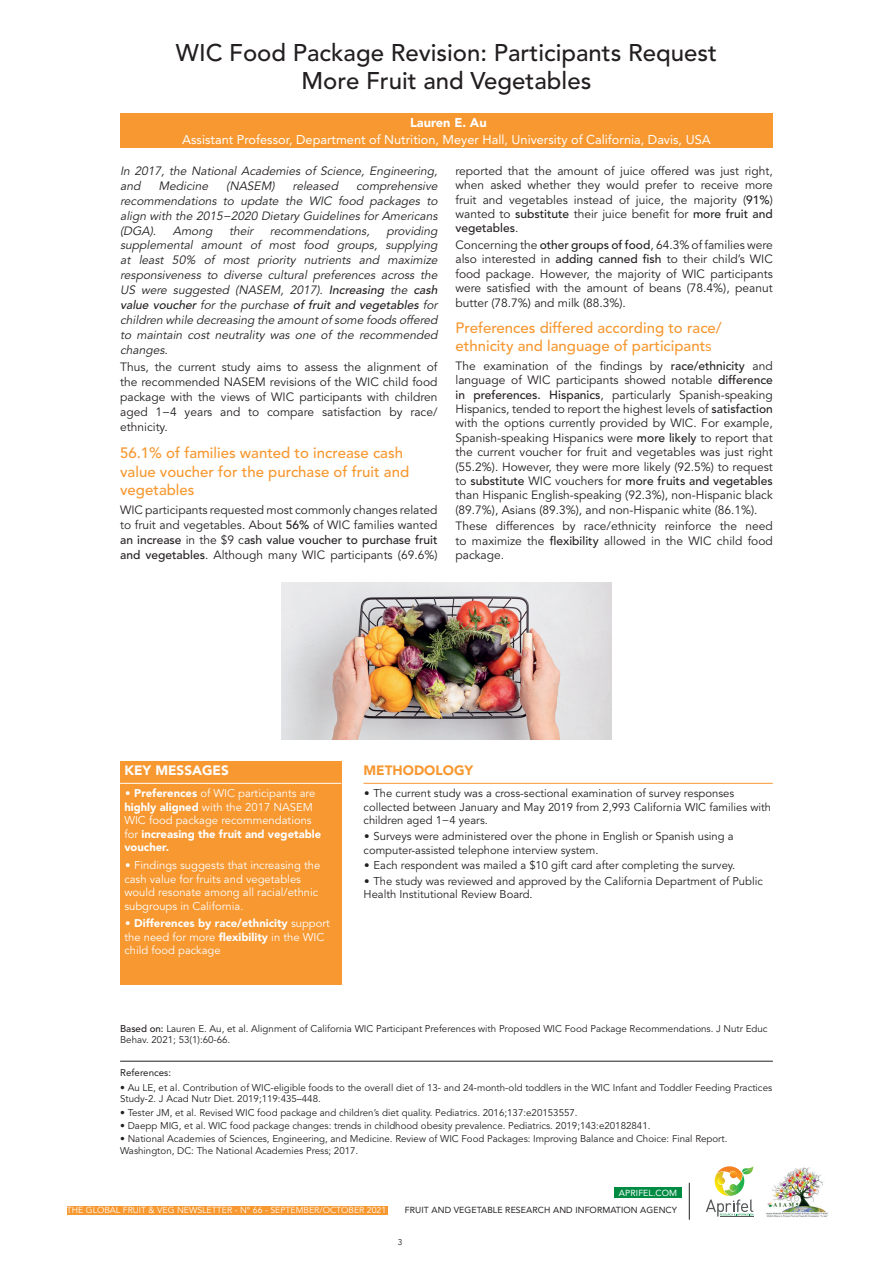
<style>
.page{position:relative;width:893px;height:1263px;background:#fff}
.page>*{position:absolute;margin:0;border:0;box-sizing:border-box;transform-origin:0 0}
.t1{font:500 24px/28.8px "Avenir LT Std";color:#231f20;text-align:center}
.t2{font:500 15px/18.6px "Avenir LT Std";color:#f79831}
.t3{font:900 13.5px "Avenir LT Std";color:#fff}
.t4{font:900 13.5px "Avenir LT Std";color:#f79831}
.t5{font:12.75px "Avenir LT Std";color:#fff}
.t6{font:900 12.75px "Avenir LT Std";color:#fff}
.t7{font:12px/14.4px "Avenir LT Std";color:#231f20;text-align:justify}
.t8{font:italic 12px/15px "Avenir LT Std";color:#231f20}
.t9{font:11.25px/13.5px "Avenir LT Std";color:#231f20}
.t10{font:11.25px/13.5px "Avenir LT Std";color:#fff}
.t11{font:9.75px/11.7px "Avenir LT Std";color:#231f20}
.t12{font:9.75px "Avenir LT Std";color:#231f20}
.t13{font:8.7px "Avenir LT Std";color:#fff}
.t14{font:8.7px "Avenir LT Std";letter-spacing:.01em;color:#231f20}
.t15{font:8.7px "Avenir LT Std";letter-spacing:.01em;color:#fff}
.t16{font:8.4px "Avenir LT Std";color:#231f20}
.s1{font-weight:500}
.s2{font-weight:400}
.s3{font-family:"Optima LT Std"}
.s4{font-weight:900}
</style>
<div class="page">
<div style="left:67px;top:1206px;width:320px;height:8px;background:#f79831"></div>
<div style="left:614px;top:1187px;width:68px;height:10px;background:#008b43"></div>
<hr style="left:689px;top:1183px;width:1px;height:37px;background:#231f20">
<hr style="left:720px;top:1216px;width:33px;height:1px;background:#57585a">
<svg style="left:706px;top:1166px;width:47px;height:50px"></svg>
<img style="left:766px;top:1167px;width:63px;height:51px">
<div style="left:120px;top:114px;width:653px;height:34px;background:#f79831"></div>
<div style="left:120px;top:761px;width:221px;height:223px;background:#f79831"></div>
<hr style="left:120px;top:783px;width:221px;height:1px;background:#fff">
<hr style="left:364px;top:783px;width:409px;height:1px;background:#f79831">
<hr style="left:120px;top:1061px;width:653px;height:1px;background:#231f20">
<img style="left:282px;top:583px;width:329px;height:157px">
<h1 class="t1" style="left:176px;top:39px;width:543px">WIC Food Package Revision: Participants Request<br>More Fruit and Vegetables</h1>
<p class="t6" style="left:410px;top:115px;width:78px">Lauren E. Au</p>
<p class="t5" style="left:182px;top:133px;width:530px">Assistant Professor, Department of Nutrition, Meyer Hall, University of California, Davis, USA</p>
<p class="t8" style="left:120px;top:163px;width:321px">In 2017, the National Academies of Science, Engineering, and</p>
<p class="t7" style="left:455px;top:164px;width:319px">reported that the amount of juice offered was just right, when asked whether they would prefer to receive more fruit and vegetables instead of juice, the majority (<span class="s1">91%</span>) wanted to <span class="s1">substitute</span> their juice benefit for <span class="s1">more fruit and vegetables</span>.</p>
<p class="t7" style="left:455px;top:238px;width:319px">Concerning the <span class="s1">other groups of food</span>, 64.3% of families were also interested in <span class="s1">adding canned fish</span> to their child’s WIC food package. However, the majority of WIC participants were satisfied with the amount of beans (78.4%), peanut butter (78.7%) and milk (88.3%).</p>
<p class="t2" style="left:455px;top:319px;width:268px;line-height:18px">Preferences differed according to race/ ethnicity and language of participant<span class="s2">s</span></p>
<p class="t7" style="left:455px;top:359px;width:319px">The examination of the findings by <span class="s1">race/ethnicity</span> and language of WIC participants showed notable <span class="s1">difference in preferences. Hispanics</span>, particularly Spanish-speaking Hispanics, tended to report the highest levels of <span class="s1">satisfaction </span>with the options currently provided by WIC. For example, Spanish-speaking Hispanics were <span class="s1">more likely</span> to report that the current voucher for fruit and vegetables was just right (55.2%). However, they were more likely (92.5%) to request to <span class="s1">substitute</span> WIC vouchers for <span class="s1">more fruits and vegetables </span>than Hispanic English-speaking (92.3%), non-Hispanic black (89.7%), Asians (89.3%), and non-Hispanic white (86.1%).</p>
<p class="t7" style="left:455px;top:519px;width:319px">These differences by race/ethnicity reinforce the need to maximize the <span class="s1">flexibility</span> allowed in the WIC child food package.</p>
<p class="t8" style="left:120px;top:178px;width:321px;text-align:justify;text-indent:236px">comprehensive recommendations to update the WIC food packages to align with the 2015−2020 Dietary Guidelines for Americans (DGA). Among their recommendations, providing supplemental amount of most food groups, supplying at least 50% of most priority nutrients and maximize responsiveness to diverse cultural preferences across the US were suggested (NASEM, 2017). <span class="s1">Increasing</span> the <span class="s1">cash value voucher</span> for the purchase <span class="s1">of fruit and vegetables</span> for children while decreasing the amountof some foods offered to maintain cost neutrality was one of the recommended changes.</p>
<p class="t7" style="left:120px;top:360px;width:319px;line-height:15px">Thus, the current study aims to assess the alignment of the recommended NASEM revisions of the WIC child food package with the views of WIC participants with children aged 1−4 years and to compare satisfaction by race/ ethnicity.</p>
<p class="t2" style="left:120px;top:444px;width:291px">56.1% of families wanted to increase cash value voucher for the purchase of fruit and vegetables</p>
<p class="t7" style="left:120px;top:503px;width:319px;line-height:15px">WIC participants requested most commonly changes related to fruit and vegetables. About <span class="s1">56%</span> of WIC families wanted <span class="s1">an increase</span> in the $9 c<span class="s1">ash value voucher to purchase fruit and vegetables</span>. Although many WIC participants (69.6%)</p>
<p class="t8" style="left:158px;top:178px;width:54px">Medicine</p>
<p class="t8" style="left:226px;top:178px;width:52px">(NASEM)</p>
<p class="t8" style="left:293px;top:178px;width:49px">released</p>
<p class="t3" style="left:124px;top:762px;width:106px">KEY MESSAGES</p>
<p class="t10" style="left:124px;top:787px;width:198px"><span class="s3">•</span> <span class="s4">Preferences</span> of WIC participants are <span class="s4">highly aligned</span> with the 2017 NASEM<br>WIC food package recommendations for <span class="s4">increasing the fruit and vegetable voucher.</span></p>
<p class="t10" style="left:124px;top:859px;width:197px"><span class="s3">•</span> Findings suggests that increasing the cash value for fruits and vegetables would resonate among all racial/ethnic subgroups in California.</p>
<p class="t10" style="left:124px;top:917px;width:207px"><span class="s3">•</span> <span class="s4">Differences by race/ethnicity</span> support the need for more <span class="s4">flexibility</span> in the WIC child food package</p>
<p class="t4" style="left:364px;top:762px;width:111px">METHODOLOGY</p>
<p class="t9" style="left:364px;top:787px;width:409px"><span class="s3">•</span> The current study was a cross-sectional examination of survey responses collected between January and May 2019 from 2,993 California WIC families with children aged 1−4 years.</p>
<p class="t9" style="left:364px;top:830px;width:371px"><span class="s3">•</span> Surveys were administered over the phone in English or Spanish using a computer-assisted telephone interview system.</p>
<p class="t9" style="left:364px;top:859px;width:373px"><span class="s3">•</span> Each respondent was mailed a $10 gift card after completing the survey.</p>
<p class="t9" style="left:364px;top:874px;width:401px"><span class="s3">•</span> The study was reviewed and approved by the California Department of Public<br>Health Institutional Review Board.</p>
<p class="t11" style="left:120px;top:1023px;width:649px"><span class="s1">Based on:</span> Lauren E. Au, et al. Alignment of California WIC Participant Preferences with Proposed WIC Food Package Recommendations. J Nutr Educ<br>Behav. 2021; 53(1):60-66.</p>
<p class="t12" style="left:120px;top:1066px;width:52px">References:</p>
<p class="t11" style="left:120px;top:1081px;width:654px">• Au LE, et al. Contribution of WIC-eligible foods to the overall diet of 13- and 24-month-old toddlers in the WIC Infant and Toddler Feeding Practices<br>Study-2. J Acad Nutr Diet. 2019;119:435–448.</p>
<p class="t11" style="left:120px;top:1107px;width:459px">• Tester JM, et al. Revised WIC food package and children’s diet quality. Pediatrics. 2016;137:e20153557.</p>
<p class="t11" style="left:120px;top:1120px;width:532px">• Daepp MIG, et al. WIC food package changes: trends in childhood obesity prevalence. Pediatrics. 2019;143:e20182841.</p>
<p class="t11" style="left:120px;top:1133px;width:609px">• National Academies of Sciences, Engineering, and Medicine. Review of WIC Food Packages: Improving Balance and Choice: Final Report.<br>Washington, DC: The National Academies Press; 2017.</p>
<p class="t13" style="left:67px;top:1205px;width:321px">THE GLOBAL FRUIT &amp; VEG NEWSLETTER - N° 66 - SEPTEMBER/OCTOBER 2021</p>
<p class="t15" style="left:619px;top:1187px;width:60px">APRIFEL.COM</p>
<p class="t14" style="left:405px;top:1205px;width:274px">FRUIT AND VEGETABLE RESEARCH AND INFORMATION AGENCY</p>
<p class="t16" style="left:398px;top:1237px;width:6px">3</p>
</div>
